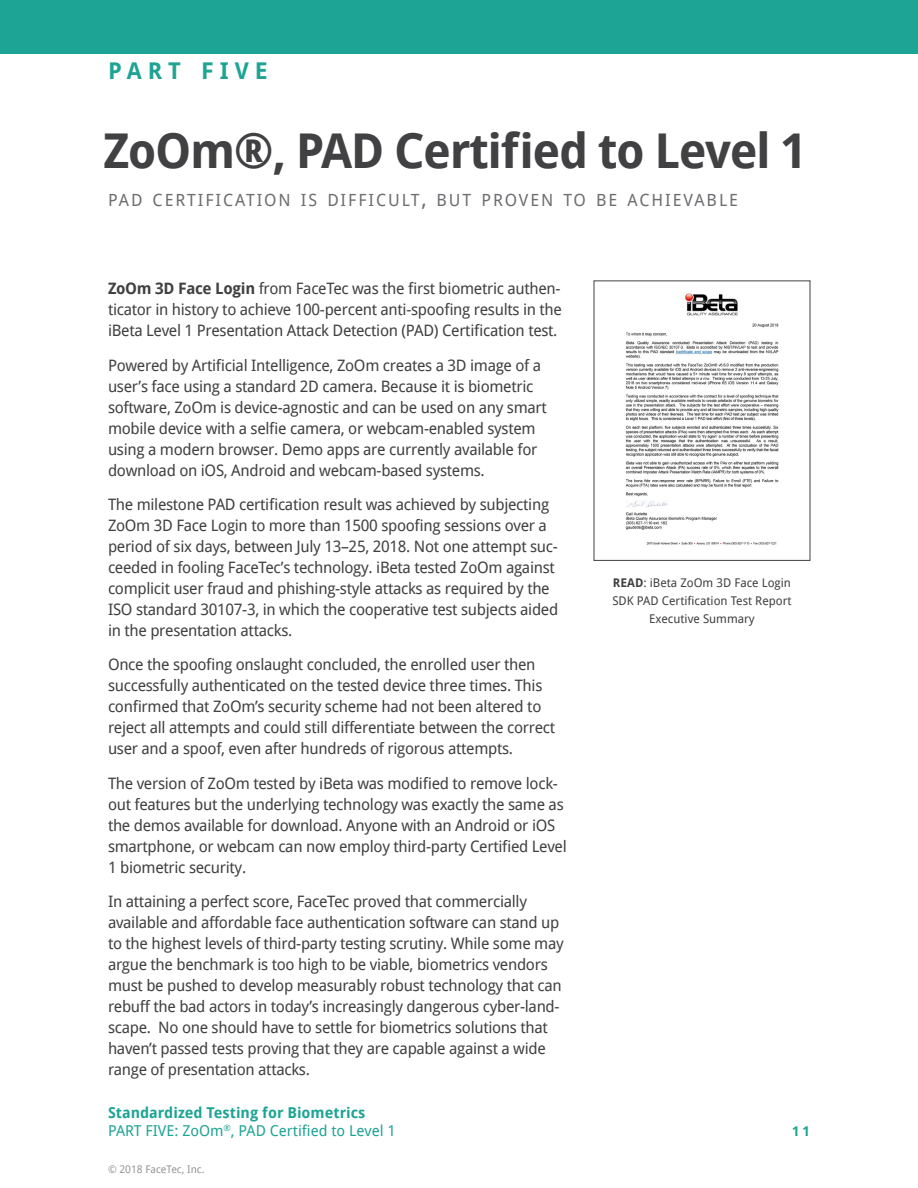
<style>
.page{position:relative;width:918px;height:1188px;background:#fff}
.page>*{position:absolute;margin:0;border:0;box-sizing:border-box;transform-origin:0 0}
.t1{font:700 48px "Droid Sans";letter-spacing:-.03em;color:#414042}
.t2{font:700 23.1px "Droid Sans";letter-spacing:.255em;color:#1ea494}
.t3{font:16.8px "Droid Sans";letter-spacing:.115em;color:#6d6e71}
.t4{font:15.75px/21px "Droid Sans";letter-spacing:-.02em;color:#414042}
.t5{font:15px/18.6px "Droid Sans";color:#1ea494}
.t6{font:700 13.5px "Droid Sans";color:#1ea494}
.t7{font:12px/18px "Droid Sans";color:#414042;text-align:center}
.t8{font:10.5px "Droid Sans";color:#939598}
.s1{font-size:21px}
.s2{font-weight:700}
</style>
<div class="page">
<div style="left:0;top:0;width:918px;height:54px;background:#1ea494"></div>
<img style="left:625px;top:293px;width:154px;height:252px">
<h2 class="t2" style="left:108px;top:55px;width:161px">PART FIVE</h2>
<h1 class="t1" style="left:104px;top:117px;width:705px">ZoOm®, PAD Certified to Level 1</h1>
<p class="t3" style="left:108px;top:189px;width:632px">PAD CERTIFICATION IS DIFFICULT<span class="s1">,</span> BUT PROVEN TO BE ACHIEVABLE</p>
<p class="t4" style="left:108px;top:277px;width:456px;text-align:justify"><span class="s2">ZoOm 3D Face Login</span> from FaceTec was the first biometric authen&shy;ticator in history to achieve 100-percent anti-spoofing results in the iBeta Level 1 Presentation Attack Detection (PAD) Certification test.</p>
<p class="t4" style="left:108px;top:354px;width:440px">Powered by Artificial Intelligence, ZoOm creates a 3D image of a user’s face using a standard 2D camera. Because it is biometric software, ZoOm is device-agnostic and can be used on any smart mobile device with a selfie camera, or webcam-enabled system using a modern browser. Demo apps are currently available for download on iOS, Android and webcam-based systems.</p>
<p class="t4" style="left:108px;top:493px;width:452px">The milestone PAD certification result was achieved by subjecting ZoOm 3D Face Login to more than 1500 spoofing sessions over a period of six days, between July 13–25, 2018. Not one attempt suc&shy;ceeded in fooling FaceTec’s technology. iBeta tested ZoOm against complicit user fraud and phishing-style attacks as required by the ISO standard 30107-3, in which the cooperative test subjects aided in the presentation attacks.</p>
<p class="t4" style="left:108px;top:654px;width:449px">Once the spoofing onslaught concluded, the enrolled user then successfully authenticated on the tested device three times. This confirmed that ZoOm’s security scheme had not been altered to reject all attempts and could still differentiate between the correct user and a spoof, even after hundreds of rigorous attempts.</p>
<p class="t4" style="left:108px;top:772px;width:460px">The version of ZoOm tested by iBeta was modified to remove lock&shy;out features but the underlying technology was exactly the same as the demos available for download. Anyone with an Android or iOS smartphone, or webcam can now employ third-party Certified Level 1 biometric security.</p>
<p class="t4" style="left:108px;top:891px;width:457px">In attaining a perfect score, FaceTec proved that commercially available and affordable face authentication software can stand up to the highest levels of third-party testing scrutiny. While some may argue the benchmark is too high to be viable, biometrics vendors must be pushed to develop measurably robust technology that can rebuff the bad actors in today’s increasingly dangerous cyber-land&shy;scape. No one should have to settle for biometrics solutions that haven’t passed tests proving that they are capable against a wide range of presentation attacks.</p>
<p class="t5" style="left:108px;top:1102px;width:289px"><span class="s2">Standardized Testing for Biometrics<br></span>PART FIVE: ZoOm<sup>®</sup>, PAD Certified to Level 1</p>
<p class="t8" style="left:108px;top:1162px;width:98px">© 2018 FaceTec, Inc.</p>
<p class="t7" style="left:612px;top:574px;width:181px"><span class="s2">READ</span>: iBeta ZoOm 3D Face Login<br>SDK PAD Certification Test Report<br>Executive Summary</p>
<p class="t6" style="left:792px;top:1122px;width:19px">11</p>
</div>
